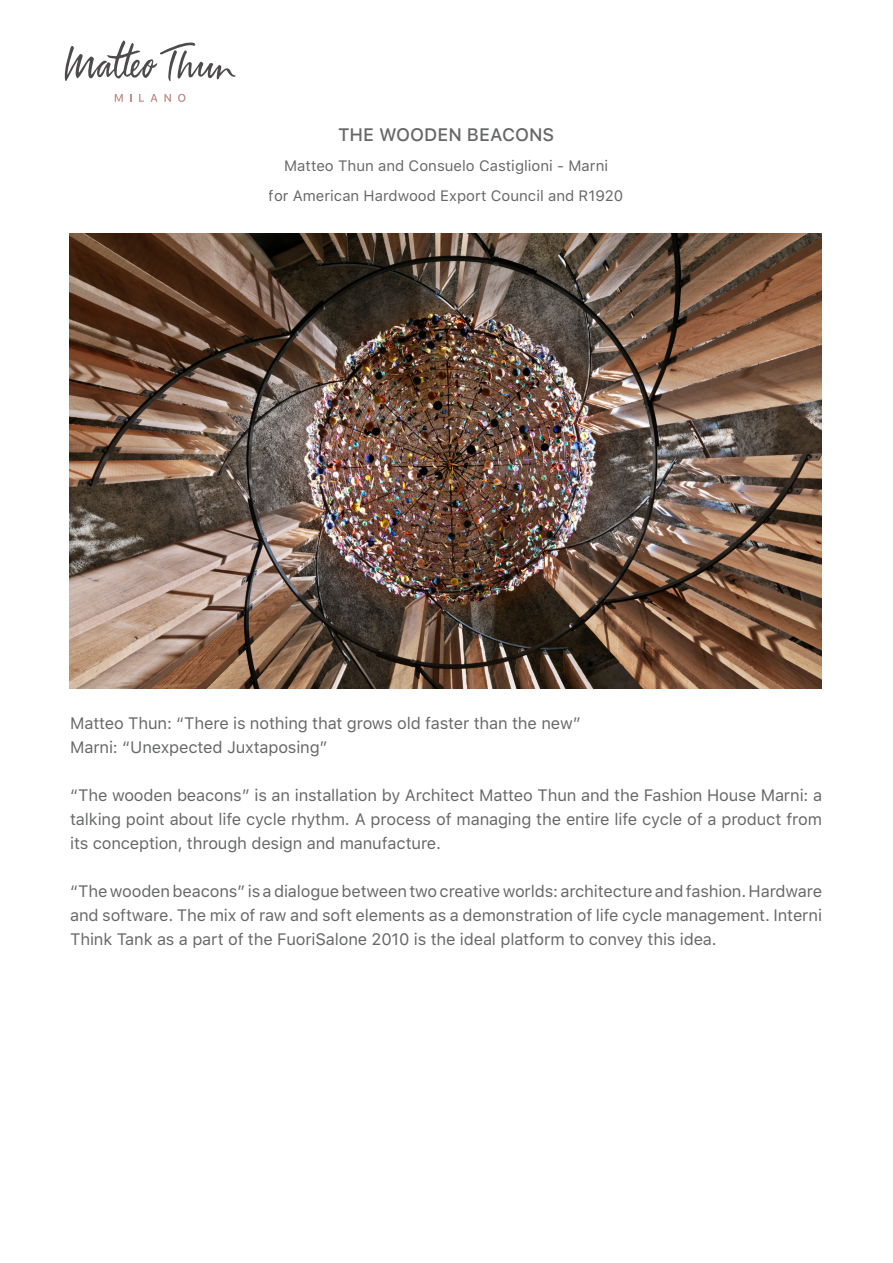
<style>
.page{position:relative;width:893px;height:1263px;background:#fff}
.page>*{position:absolute;margin:0;border:0;box-sizing:border-box;transform-origin:0 0}
.t1{font:500 18px "SF Pro Text";color:#4b4c4d}
.t2{font:16.5px/24px "SF Pro Text";letter-spacing:-.01em;color:#4b4c4d;text-align:justify}
.t3{font:15px/30px "SF Pro Text";color:#4b4c4d;text-align:center}
</style>
<div class="page">
<svg style="left:64px;top:40px;width:172px;height:41px"></svg>
<svg style="left:115px;top:94px;width:8px;height:8px"></svg>
<svg style="left:130px;top:94px;width:2px;height:8px"></svg>
<svg style="left:139px;top:94px;width:5px;height:8px"></svg>
<svg style="left:150px;top:94px;width:8px;height:8px"></svg>
<svg style="left:164px;top:94px;width:7px;height:8px"></svg>
<svg style="left:178px;top:94px;width:7px;height:8px"></svg>
<img style="left:70px;top:234px;width:751px;height:455px">
<p class="t1" style="left:338px;top:121px;width:218px">THE WOODEN BEACONS</p>
<p class="t3" style="left:269px;top:151px;width:356px">Matteo Thun and Consuelo Castiglioni - Marni<br>for American Hardwood Export Council and R1920</p>
<p class="t2" style="left:70px;top:712px;width:512px">Matteo Thun: “There is nothing that grows old faster than the new”<br>Marni: “Unexpected Juxtaposing”</p>
<p class="t2" style="left:70px;top:784px;width:753px">“The wooden beacons” is an installation by Architect Matteo Thun and the Fashion House Marni: a talking point about life cycle rhythm. A process of managing the entire life cycle of a product from its conception, through design and manufacture.</p>
<p class="t2" style="left:70px;top:880px;width:753px">“The wooden beacons” is a dialogue between two creative worlds: architecture and fashion. Hardware and software. The mix of raw and soft elements as a demonstration of life cycle management. Interni Think Tank as a part of the FuoriSalone 2010 is the ideal platform to convey this idea.</p>
</div>
